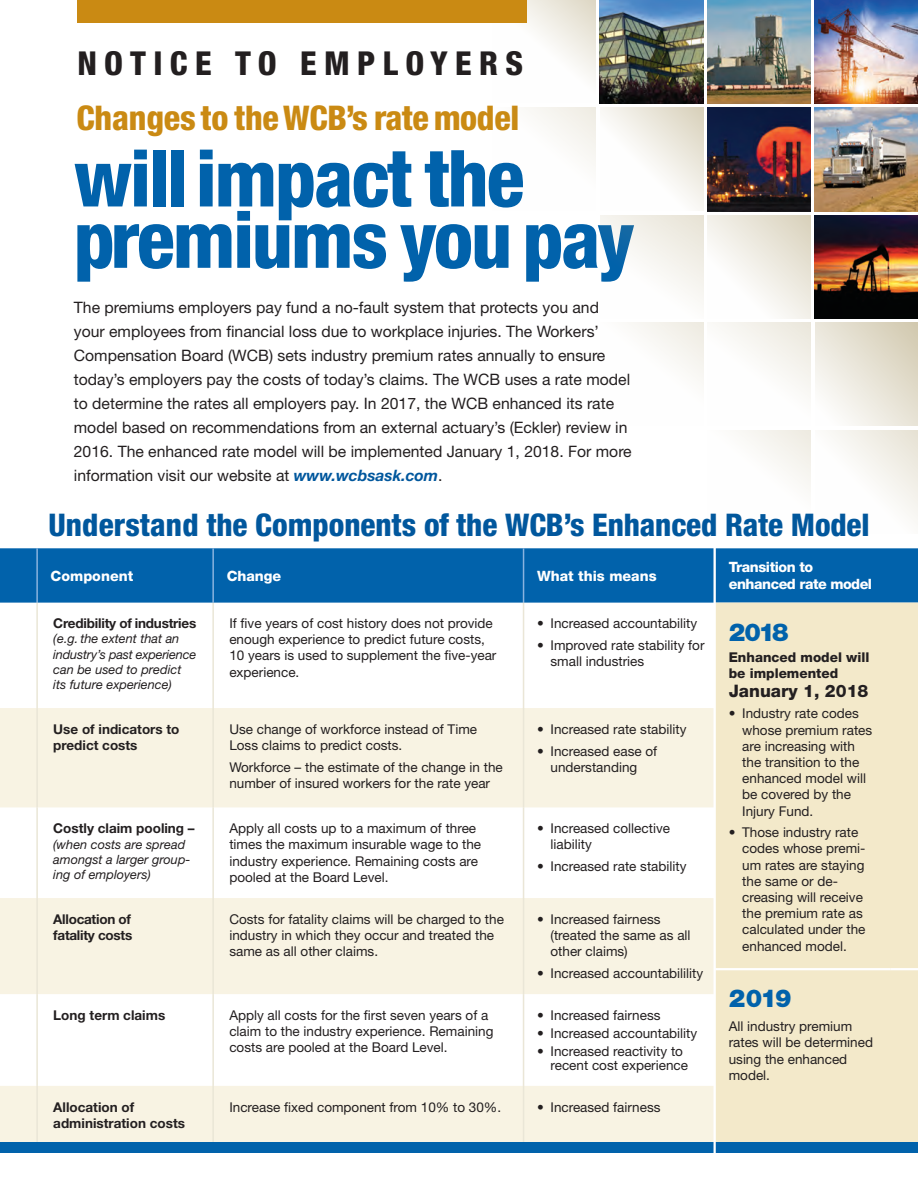
<style>
.page{position:relative;width:918px;height:1188px;background:#fff}
.page>*{position:absolute;margin:0;border:0;box-sizing:border-box;transform-origin:0 0}
.t1{font:800 condensed 78.75px "Helvetica Neue LT Std";letter-spacing:-.025em;color:#0162ab}
.t2{font:800 condensed 34.05px "Helvetica Neue LT Std";letter-spacing:-.005em;color:#ca8a13}
.t3{font:800 condensed 33px "Helvetica Neue LT Std";letter-spacing:.225em;color:#231f20}
.t4{font:800 condensed 31.2px "Helvetica Neue LT Std";letter-spacing:-.005em;color:#01579d}
.t5{font:900 24.75px "Helvetica Neue LT Std";letter-spacing:-.08em;color:#0162ab}
.t6{font:800 17.25px "Helvetica Neue LT Std";color:#231f20}
.t7{font:15.75px/24px "Helvetica Neue LT Std";color:#231f20}
.t8{font:800 14.25px/17.1px "Helvetica Neue LT Std";letter-spacing:-.03em;color:#fff}
.t9{font:800 14.25px "Helvetica Neue LT Std";color:#fff}
.t10{font:13.5px/16.2px "Helvetica Neue LT Std";color:#231f20}
.t11{font:700 13.5px/16.2px "Helvetica Neue LT Std";color:#231f20}
.t12{font:800 13.5px/16.2px "Helvetica Neue LT Std";color:#231f20}
.t13{font:700 13.5px/16.2px "Helvetica Neue LT Std";letter-spacing:-.02em;color:#231f20}
.t14{font:italic 12.75px/15.3px "Helvetica Neue LT Std";color:#231f20}
.s1{font-weight:700;font-style:italic;color:#01579d}
</style>
<div class="page">
<div style="left:716px;top:603px;width:202px;height:539px;background:#f3e9ca"></div>
<hr style="left:715px;top:968px;width:175px;height:2px;background:#fff">
<hr style="left:890px;top:968px;width:28px;height:2px;background:#fff">
<div style="left:0;top:548px;width:918px;height:55px;background:#0162ab"></div>
<svg style="left:0;top:708px;width:714px;height:434px;fill:#f8f3e3"></svg>
<hr style="left:212px;top:603px;width:2px;height:105px;background:#eae6d7">
<hr style="left:212px;top:708px;width:2px;height:99px;background:#eae6d7">
<hr style="left:212px;top:807px;width:2px;height:91px;background:#eae6d7">
<hr style="left:212px;top:898px;width:2px;height:96px;background:#eae6d7">
<hr style="left:212px;top:994px;width:2px;height:92px;background:#eae6d7">
<hr style="left:36px;top:548px;width:2px;height:55px;background:#89b3df">
<hr style="left:212px;top:548px;width:2px;height:55px;background:#89b3df">
<hr style="left:523px;top:548px;width:1px;height:55px;background:#89b3df">
<hr style="left:212px;top:1086px;width:2px;height:58px;background:#eae6d7">
<hr style="left:523px;top:603px;width:1px;height:105px;background:#eae6d7">
<hr style="left:523px;top:708px;width:1px;height:99px;background:#eae6d7">
<hr style="left:523px;top:807px;width:1px;height:91px;background:#eae6d7">
<hr style="left:523px;top:898px;width:1px;height:96px;background:#eae6d7">
<hr style="left:523px;top:994px;width:1px;height:92px;background:#eae6d7">
<hr style="left:523px;top:1086px;width:1px;height:58px;background:#eae6d7">
<hr style="left:36px;top:603px;width:2px;height:105px;background:#eae6d7">
<hr style="left:36px;top:708px;width:2px;height:99px;background:#eae6d7">
<hr style="left:36px;top:807px;width:2px;height:91px;background:#eae6d7">
<hr style="left:36px;top:898px;width:2px;height:96px;background:#eae6d7">
<hr style="left:36px;top:994px;width:2px;height:92px;background:#eae6d7">
<hr style="left:36px;top:1086px;width:2px;height:58px;background:#eae6d7">
<div style="left:0;top:1142px;width:918px;height:11px;background:#0162ab"></div>
<hr style="left:714px;top:547px;width:2px;height:613px;background:#fff">
<div style="left:707px;top:323px;width:104px;height:103px;background:linear-gradient(to bottom,#f4f2ec,#fff)"></div>
<div style="left:600px;top:323px;width:103px;height:103px;background:linear-gradient(to right,#fff,#f8f7f4)"></div>
<svg style="left:815px;top:323px;width:103px;height:103px;background:#e9e5d9"></svg>
<div style="left:707px;top:430px;width:104px;height:103px;background:linear-gradient(to right,#fff,#f8f7f4)"></div>
<svg style="left:829px;top:430px;width:89px;height:92px"></svg>
<svg style="left:600px;top:108px;width:103px;height:103px"></svg>
<div style="left:493px;top:108px;width:103px;height:103px;background:linear-gradient(to right,#fff,#f9f8f5)"></div>
<img style="left:815px;top:108px;width:103px;height:103px">
<img style="left:707px;top:108px;width:104px;height:103px">
<svg style="left:707px;top:215px;width:104px;height:103px"></svg>
<div style="left:600px;top:215px;width:103px;height:103px;background:linear-gradient(to bottom,#f0ede4,#fff)"></div>
<img style="left:815px;top:215px;width:103px;height:103px">
<svg style="left:493px;top:0;width:103px;height:81px"></svg>
<img style="left:707px;top:0;width:104px;height:104px">
<img style="left:600px;top:0;width:103px;height:104px">
<img style="left:815px;top:0;width:103px;height:104px">
<div style="left:77px;top:0;width:450px;height:22px;background:#ca8a13"></div>
<p class="t3" style="left:77px;top:43px;width:447px">NOTICE TO EMPLOYERS</p>
<p class="t2" style="left:76px;top:97px;width:445px">Changes to theWCB’s rate model</p>
<p class="t1" style="left:74px;top:130px;width:452px">willimpact the</p>
<p class="t1" style="left:74px;top:191px;width:563px">premiums you pay</p>
<p class="t7" style="left:74px;top:295px;width:559px">The premiums employers pay fund a no-fault system that protects you and your employees from financial loss due to workplace injuries. The Workers’ Compensation Board (WCB) sets industry premium rates annually to ensure today’s employers pay the costs of today’s claims. The WCB uses a rate model to determine the rates all employers pay. In 2017, the WCB enhanced its rate model based on recommendations from an external actuary’s (Eckler) review in 2016. The enhanced rate model will be implemented January 1, 2018. For more information visit our website at <span class="s1">www.wcbsask.com</span>.</p>
<p class="t4" style="left:48px;top:506px;width:823px">Understand the Components of the WCB’s Enhanced Rate Model</p>
<p class="t9" style="left:51px;top:567px;width:84px">Component</p>
<p class="t8" style="left:227px;top:567px;width:56px">Change</p>
<p class="t9" style="left:537px;top:567px;width:121px">What this means</p>
<p class="t11" style="left:53px;top:615px;width:145px">Credibility of industries</p>
<p class="t14" style="left:53px;top:631px;width:145px">(e.g. the extent that an industry’s past experience can be used to predict its future experience)</p>
<p class="t10" style="left:229px;top:615px;width:269px">If five years of cost history does not provide enough experience to predict future costs, 10 years is used to supplement the five-year experience.</p>
<p class="t10" style="left:537px;top:615px;width:162px">• Increased accountability</p>
<p class="t10" style="left:551px;top:637px;width:156px;text-indent:-14px">• Improved rate stability for small industries</p>
<p class="t11" style="left:53px;top:721px;width:128px">Use of indicators to predict costs</p>
<p class="t10" style="left:229px;top:721px;width:249px">Use change of workforce instead of Time<br>Loss claims to predict costs.</p>
<p class="t10" style="left:229px;top:759px;width:275px">Workforce – the estimate of the change in the number of insured workers for the rate year</p>
<p class="t10" style="left:537px;top:721px;width:151px">• Increased rate stability</p>
<p class="t10" style="left:537px;top:742px;width:122px;text-align:center">• Increased ease of understanding</p>
<p class="t11" style="left:53px;top:820px;width:143px">Costly claim pooling –</p>
<p class="t14" style="left:53px;top:836px;width:139px">(when costs are spread amongst a larger group&shy;ing of employers)</p>
<p class="t10" style="left:229px;top:820px;width:253px">Apply all costs up to a maximum of three times the maximum insurable wage to the industry experience. Remaining costs are pooled at the Board Level.</p>
<p class="t10" style="left:551px;top:820px;width:121px;text-indent:-14px">• Increased collective liability</p>
<p class="t10" style="left:537px;top:858px;width:151px">• Increased rate stability</p>
<p class="t13" style="left:53px;top:911px;width:80px">Allocation of fatality costs</p>
<p class="t10" style="left:229px;top:911px;width:276px">Costs for fatality claims will be charged to the industry in which they occur and treated the same as all other claims.</p>
<p class="t10" style="left:551px;top:911px;width:142px;text-indent:-14px">• Increased fairness (treated the same as all other claims)</p>
<p class="t10" style="left:537px;top:965px;width:168px">• Increased accountabilility</p>
<p class="t11" style="left:53px;top:1007px;width:113px">Long term claims</p>
<p class="t10" style="left:229px;top:1007px;width:266px">Apply all costs for the first seven years of a claim to the industry experience. Remaining costs are pooled at the Board Level.</p>
<p class="t10" style="left:537px;top:1007px;width:125px">• Increased fairness</p>
<p class="t10" style="left:537px;top:1025px;width:162px">• Increased accountability</p>
<p class="t10" style="left:551px;top:1045px;width:139px;line-height:13.2px;text-indent:-14px">• Increased reactivity to recent cost experience</p>
<p class="t11" style="left:53px;top:1099px;width:133px">Allocation of administration costs</p>
<p class="t10" style="left:229px;top:1099px;width:273px">Increase fixed component from 10% to 30%.</p>
<p class="t10" style="left:537px;top:1099px;width:125px">• Increased fairness</p>
<p class="t8" style="left:729px;top:558px;width:145px">Transition to enhanced rate model</p>
<p class="t5" style="left:729px;top:617px;width:61px">2018</p>
<p class="t12" style="left:729px;top:649px;width:142px">Enhanced model will be implemented</p>
<p class="t6" style="left:729px;top:680px;width:141px">January 1, 2018</p>
<p class="t10" style="left:742px;top:705px;width:132px;text-indent:-14px">• Industry rate codes whose premium rates are increasing with the transition to the enhanced model will be covered by the<br>Injury Fund.</p>
<p class="t10" style="left:742px;top:824px;width:125px;text-indent:-14px">• Those industry rate codes whose premi&shy;um rates are staying the same or de&shy;creasing will receive the premium rate as calculated under the enhanced model.</p>
<p class="t5" style="left:729px;top:984px;width:64px">2019</p>
<p class="t10" style="left:729px;top:1018px;width:146px">All industry premium rates will be determined using the enhanced model.</p>
</div>
